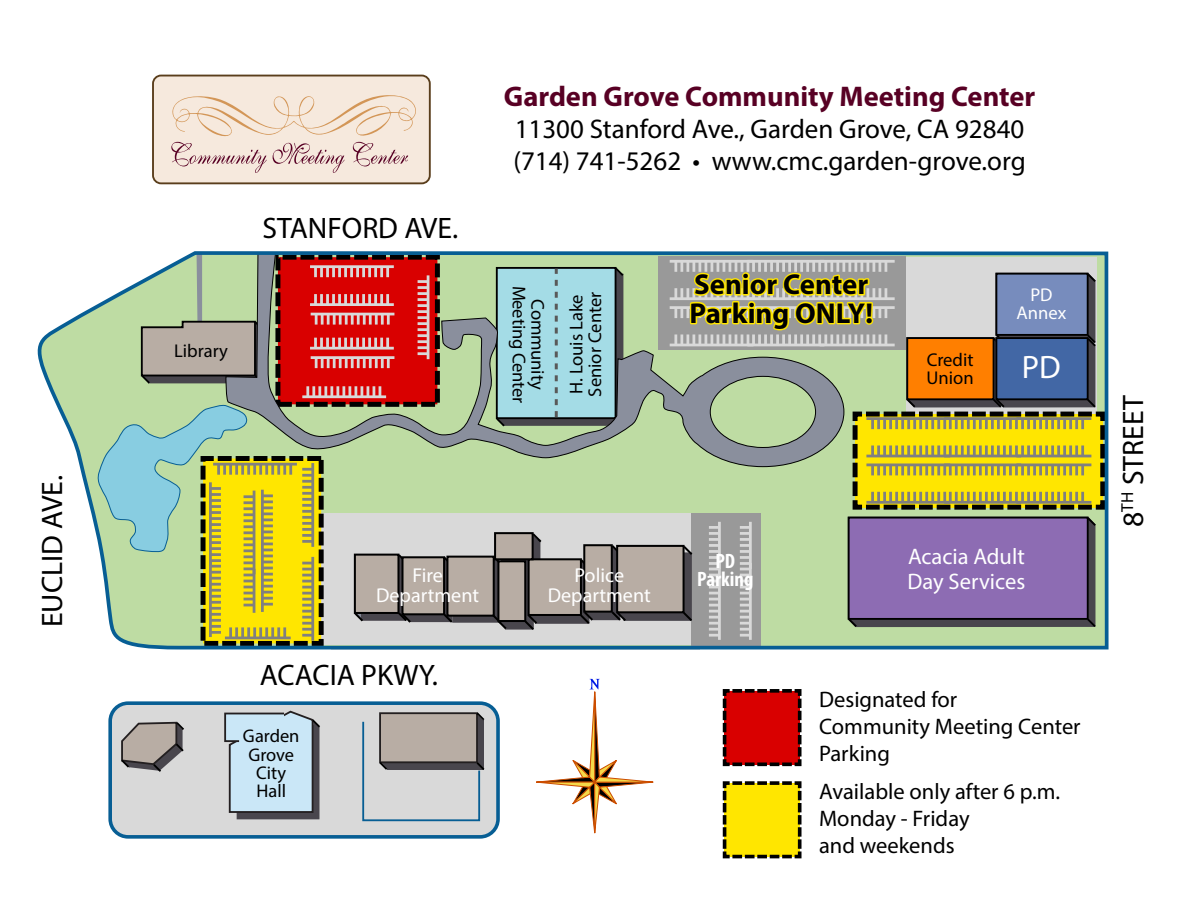
<style>
.page{position:relative;width:1188px;height:918px;background:#fff}
.page>*{position:absolute;margin:0;border:0;box-sizing:border-box;transform-origin:0 0}
.t1{font:32.55px "Myriad Pro";color:#fff}
.t2{font:29.7px "Myriad Pro";color:#000}
.t3{font:700 28.8px/28.8px "Myriad Pro";color:#000}
.t4{font:700 28.5px "Myriad Pro";color:#580024}
.t5{font:27px/32.4px "Myriad Pro";color:#000}
.t6{font:22.5px/27px "Myriad Pro";color:#000}
.t7{font:22.5px/25px "Myriad Pro";color:#fff}
.t8{font:700 condensed 20.85px/18.6px "Myriad Pro";color:#fff;text-align:center}
.t9{font:20.1px/20.1px "Myriad Pro";color:#fff;text-align:center}
.t10{font:18.6px/18.6px "Myriad Pro";letter-spacing:-.005em;color:#000}
.t11{font:18.6px/18.6px "Myriad Pro";color:#fff;text-align:center}
.t12{font:18.45px/18.5px "Myriad Pro";color:#000;text-align:center}
</style>
<div class="page">
<div style="left:110px;top:703px;width:388px;height:134px;background:#d9d9d9;border-radius:18px"></div>
<div style="left:108px;top:701px;width:392px;height:138px;border:4px solid #075e94;border-radius:18px"></div>
<svg style="left:536px;top:679px;width:118px;height:155px"></svg>
<svg style="left:121px;top:721px;width:63px;height:51px"></svg>
<svg style="left:362px;top:712px;width:123px;height:110px"></svg>
<svg style="left:224px;top:710px;width:96px;height:109px;background:#b3c8d5"></svg>
<svg style="left:37px;top:251px;width:1072px;height:399px;background:#aeae90"></svg>
<div style="left:153px;top:76px;width:277px;height:107px;background:#f6e9dd;border-radius:8px"></div>
<div style="left:152px;top:75px;width:279px;height:109px;border:2px solid #5a3e1c;border-radius:8px"></div>
<svg style="left:171px;top:142px;width:96px;height:31px"></svg>
<svg style="left:273px;top:143px;width:72px;height:30px"></svg>
<svg style="left:353px;top:142px;width:55px;height:24px"></svg>
<svg style="left:172px;top:95px;width:244px;height:41px"></svg>
<svg style="left:722px;top:689px;width:80px;height:78px;background:#bd0a0a"></svg>
<svg style="left:722px;top:781px;width:80px;height:78px;background:#dcc70a"></svg>
<h2 class="t2" style="left:34px;top:627px;width:153px;rotate:-90deg">EUCLID AVE.</h2>
<h2 class="t2" style="left:263px;top:210px;width:197px">STANFORD AVE.</h2>
<p class="t10" style="left:174px;top:342px;width:55px">Library</p>
<p class="t4" style="left:504px;top:77px;width:533px">Garden Grove Community Meeting Center</p>
<p class="t5" style="left:513px;top:112px;width:514px">11300 Stanford Ave., Garden Grove, CA 92840 (714) 741-5262 • www.cmc.garden-grove.org</p>
<p class="t10" style="left:547px;top:286px;width:119px;text-align:center;rotate:90deg">Community<br>Meeting Center</p>
<p class="t10" style="left:567px;top:397px;width:106px;rotate:-90deg">H. Louis Lake<br>Senior Center</p>
<p class="t3" style="left:689px;top:269px;width:185px">Senior Center<br>Parking ONLY!</p>
<p class="t10" style="left:927px;top:350px;width:49px">Credit<br>Union</p>
<p class="t11" style="left:1017px;top:285px;width:51px">PD<br>Annex</p>
<h1 class="t1" style="left:1022px;top:347px;width:40px">PD</h1>
<p class="t9" style="left:376px;top:564px;width:105px">Fire<br>Department</p>
<h2 class="t2" style="left:260px;top:657px;width:180px">ACACIA PKWY.</h2>
<p class="t12" style="left:243px;top:726px;width:58px">Garden<br>Grove<br>City<br>Hall</p>
<p class="t9" style="left:548px;top:564px;width:105px">Police<br>Department</p>
<p class="t8" style="left:697px;top:551px;width:58px">PD<br>Parking</p>
<p class="t7" style="left:908px;top:543px;width:119px">Acacia Adult<br>Day Services</p>
<p class="t6" style="left:819px;top:686px;width:263px">Designated for<br>Community Meeting Center<br>Parking</p>
<p class="t6" style="left:819px;top:778px;width:242px">Available only after 6 p.m.<br>Monday - Friday<br>and weekends</p>
<h2 class="t2" style="left:1115px;top:527px;width:133px;rotate:-90deg">8<sup>TH</sup> STREET</h2>
</div>
